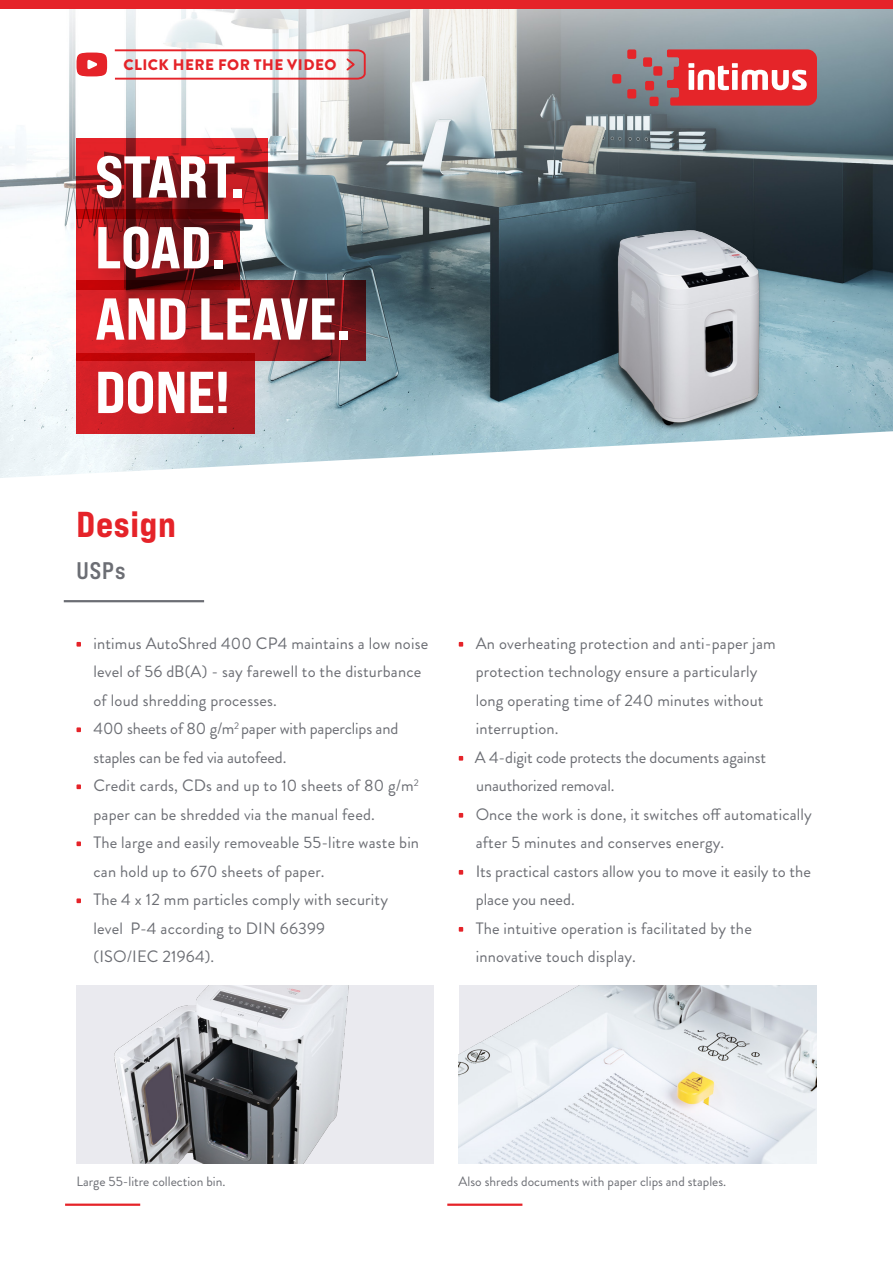
<style>
.page{position:relative;width:893px;height:1263px;background:#fff}
.page>*{position:absolute;margin:0;border:0;box-sizing:border-box;transform-origin:0 0}
.t1{font:58.95px/71.8px "Bebas Neue Pro Exp Eb";letter-spacing:-.005em;color:#fff}
.t2{font:36px "Bebas Neue Pro Exp Eb";letter-spacing:.02em;color:#e52329}
.t3{font:24px "Bebas Neue Pro Exp Bd";color:#6c6e74}
.t4{font:16.5px/28.5px "Brandon Grotesque";letter-spacing:.01em;color:#6c6e74}
.t5{font:900 15.3px "Brandon Grotesque";letter-spacing:.03em;color:#e52329}
.t6{font:13.5px "Brandon Grotesque";color:#6c6e74}
</style>
<div class="page">
<img style="left:0;top:8px;width:893px;height:423px">
<img style="left:549px;top:223px;width:311px;height:208px">
<svg style="left:0;top:431px;width:893px;height:216px"></svg>
<div style="left:627px;top:49px;width:9px;height:10px;background:#e52529;border-radius:2px"></div>
<div style="left:627px;top:89px;width:9px;height:10px;background:#e52529;border-radius:2px"></div>
<div style="left:612px;top:74px;width:9px;height:10px;background:#e52529;border-radius:2px"></div>
<div style="left:645px;top:81px;width:9px;height:9px;background:#e52529;border-radius:2px"></div>
<div style="left:650px;top:97px;width:9px;height:9px;background:#e52529;border-radius:2px"></div>
<div style="left:653px;top:66px;width:9px;height:10px;background:#e52529;border-radius:2px"></div>
<div style="left:643px;top:57px;width:9px;height:10px;background:#e52529;border-radius:2px"></div>
<svg style="left:667px;top:49px;width:150px;height:57px;background:#e35054"></svg>
<div style="left:0;top:0;width:893px;height:8px;background:#e52329"></div>
<div style="left:77px;top:53px;width:29px;height:23px;background:#e52329;border-radius:50%"></div>
<div style="left:77px;top:53px;width:30px;height:23px;border:2px solid #e52329;border-radius:50%"></div>
<svg style="left:87px;top:60px;width:11px;height:10px"></svg>
<img style="left:76px;top:985px;width:358px;height:178px">
<hr style="left:447px;top:1203px;width:75px;height:3px;background:#e52329">
<hr style="left:65px;top:1203px;width:75px;height:3px;background:#e52329">
<img style="left:459px;top:985px;width:357px;height:178px">
<hr style="left:64px;top:600px;width:140px;height:2px;background:#6c6e74">
<svg style="left:77px;top:642px;width:4px;height:5px"></svg>
<svg style="left:77px;top:727px;width:4px;height:5px"></svg>
<svg style="left:77px;top:784px;width:4px;height:5px"></svg>
<svg style="left:77px;top:841px;width:4px;height:5px"></svg>
<svg style="left:77px;top:898px;width:4px;height:5px"></svg>
<svg style="left:459px;top:642px;width:4px;height:5px"></svg>
<svg style="left:459px;top:756px;width:4px;height:5px"></svg>
<svg style="left:459px;top:813px;width:4px;height:5px"></svg>
<svg style="left:459px;top:870px;width:4px;height:5px"></svg>
<svg style="left:459px;top:927px;width:4px;height:5px"></svg>
<svg style="left:113px;top:48px;width:254px;height:33px"></svg>
<svg style="left:77px;top:138px;width:191px;height:81px;background:#a0191d"></svg>
<svg style="left:77px;top:209px;width:163px;height:71px;background:#861318"></svg>
<svg style="left:77px;top:280px;width:289px;height:81px;background:#9e181e"></svg>
<svg style="left:77px;top:353px;width:178px;height:81px;background:#c21c22"></svg>
<p class="t5" style="left:123px;top:54px;width:215px">CLICK HERE FOR THE VIDEO</p>
<h1 class="t1" style="left:95px;top:140px;width:258px">START.<br>LOAD.<br>AND LEAVE.<br>DONE!</h1>
<h2 class="t2" style="left:76px;top:502px;width:101px">Design</h2>
<h3 class="t3" style="left:76px;top:556px;width:51px">USPs</h3>
<p class="t4" style="left:94px;top:629px;width:336px">intimus AutoShred 400 CP4 maintains a low noise level of 56 dB(A) - say farewell to the disturbance of loud shredding processes.<br>400 sheets of 80 g/m<sup>2</sup> paper with paperclips and staples can be fed via autofeed.<br>Credit cards, CDs and up to 10 sheets of 80 g/m<sup>2 </sup>paper can be shredded via the manual feed.<br>The large and easily removeable 55-litre waste bin can hold up to 670 sheets of paper.<br>The 4 x 12 mm particles comply with security<br>level P-4 according to DIN 66399<br>(ISO/IEC 21964).</p>
<p class="t4" style="left:475px;top:629px;width:338px">An overheating protection and anti-paper jam protection technology ensure a particularly<br>long operating time of 240 minutes without interruption.<br>A 4-digit code protects the documents against unauthorized removal.<br>Once the work is done, it switches off automatically after 5 minutes and conserves energy.<br>Its practical castors allow you to move it easily to the place you need.<br>The intuitive operation is facilitated by the innovative touch display.</p>
<p class="t6" style="left:76px;top:1172px;width:151px">Large 55-litre collection bin.</p>
<p class="t6" style="left:459px;top:1172px;width:269px">Also shreds documents with paper clips and staples.</p>
</div>
